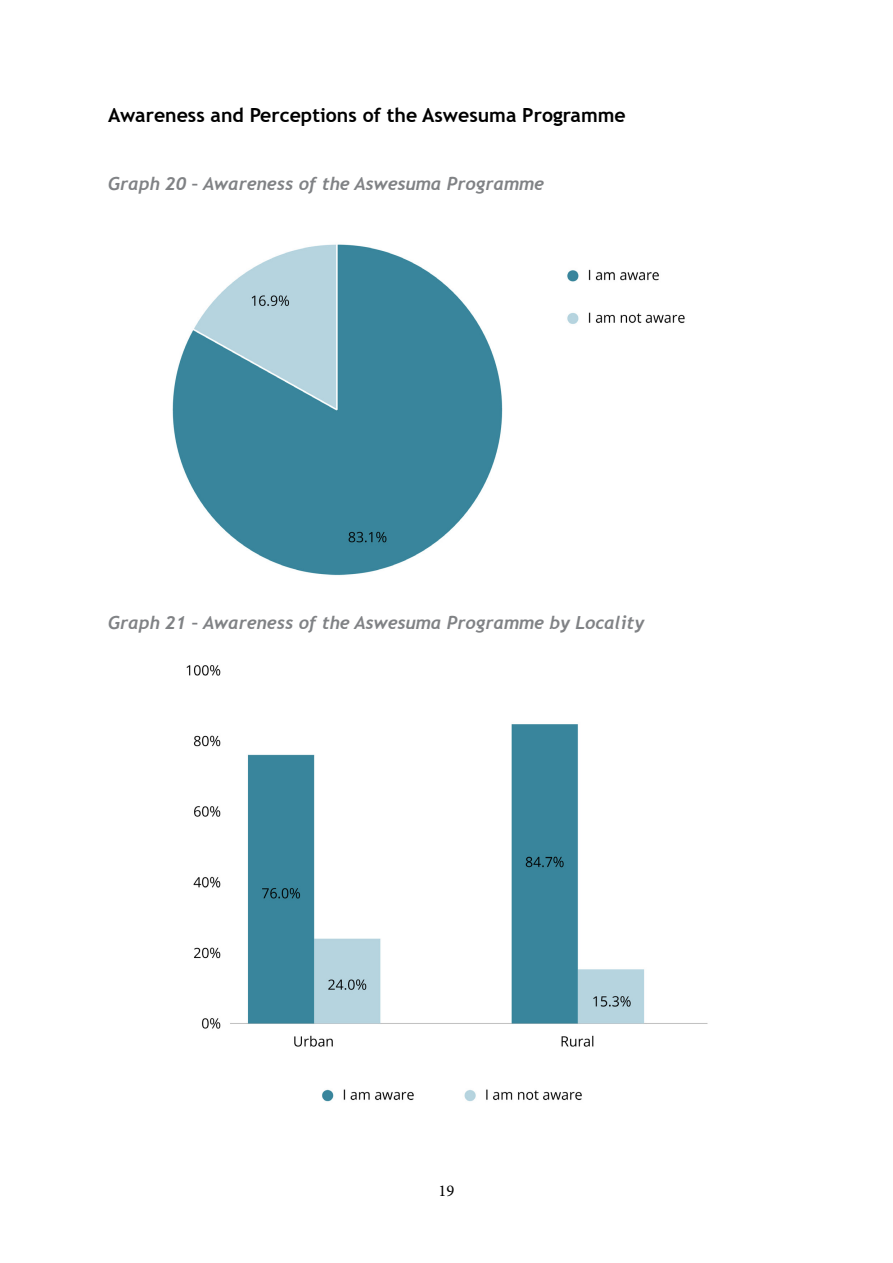
<style>
.page{position:relative;width:893px;height:1263px;background:#fff}
.page>*{position:absolute;margin:0;border:0;box-sizing:border-box;transform-origin:0 0}
.t1{font:700 19.5px "Trebuchet MS";color:#000}
.t2{font:italic 700 18px "Trebuchet";color:#808285}
.t3{font:16.5px "Minion Pro";color:#000}
</style>
<div class="page">
<img style="left:172px;top:244px;width:513px;height:332px">
<img style="left:186px;top:665px;width:522px;height:437px">
<p class="t1" style="left:108px;top:103px;width:519px">Awareness and Perceptions of the Aswesuma Programme</p>
<p class="t2" style="left:108px;top:172px;width:437px">Graph 20 – Awareness of the Aswesuma Programme</p>
<p class="t2" style="left:108px;top:612px;width:538px">Graph 21 – Awareness of the Aswesuma Programme by Locality</p>
<p class="t3" style="left:439px;top:1180px;width:17px">19</p>
</div>
